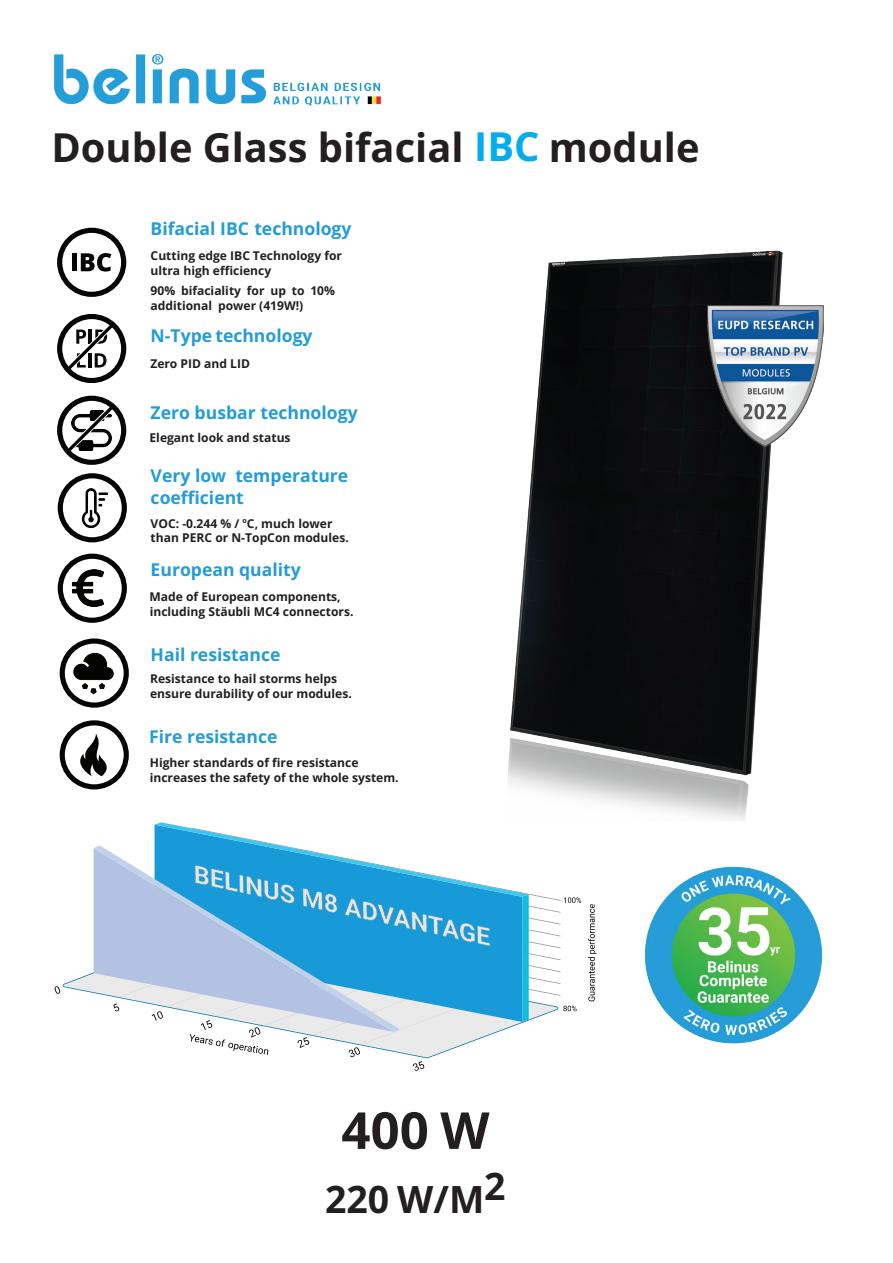
<style>
.page{position:relative;width:893px;height:1263px;background:#fff}
.page>*{position:absolute;margin:0;border:0;box-sizing:border-box;transform-origin:0 0}
.t1{font:700 51px "Open Sans";color:#231f20}
.t2{font:700 39.75px "Open Sans";color:#231f20}
.t3{font:700 37.5px "Open Sans";color:#231f20}
.t4{font:700 17.55px/21.3px "Open Sans";color:#239cd8}
.t5{font:700 12.15px/14.5px "Open Sans";color:#231f20}
.s1{color:#00aeef}
</style>
<div class="page">
<img style="left:54px;top:54px;width:327px;height:51px">
<div style="left:57px;top:228px;width:69px;height:69px;border:5px solid #040504;border-radius:50%"></div>
<div style="left:72px;top:253px;width:5px;height:18px;background:#040504"></div>
<svg style="left:81px;top:253px;width:30px;height:19px"></svg>
<div style="left:58px;top:473px;width:69px;height:69px;border:5px solid #040504;border-radius:50%"></div>
<svg style="left:65px;top:479px;width:53px;height:53px"></svg>
<img style="left:68px;top:485px;width:45px;height:45px">
<div style="left:58px;top:554px;width:69px;height:69px;border:5px solid #040504;border-radius:50%"></div>
<img style="left:69px;top:570px;width:36px;height:37px">
<div style="left:57px;top:396px;width:69px;height:69px;border:5px solid #040504;border-radius:50%"></div>
<svg style="left:62px;top:401px;width:55px;height:56px"></svg>
<div style="left:57px;top:314px;width:69px;height:69px;border:5px solid #040504;border-radius:50%"></div>
<svg style="left:62px;top:320px;width:55px;height:55px"></svg>
<div style="left:60px;top:639px;width:69px;height:68px;border:5px solid #040504;border-radius:50%"></div>
<img style="left:508px;top:250px;width:275px;height:571px">
<img style="left:645px;top:866px;width:177px;height:178px">
<svg style="left:63px;top:935px;width:31px;height:58px"></svg>
<svg style="left:55px;top:986px;width:5px;height:8px"></svg>
<svg style="left:588px;top:904px;width:8px;height:97px"></svg>
<svg style="left:94px;top:846px;width:19px;height:151px;background:#bcc8e3"></svg>
<svg style="left:113px;top:822px;width:468px;height:249px"></svg>
<img style="left:708px;top:305px;width:116px;height:141px">
<img style="left:66px;top:647px;width:54px;height:54px">
<div style="left:60px;top:720px;width:69px;height:69px;border:5px solid #040504;border-radius:50%"></div>
<svg style="left:73px;top:733px;width:34px;height:43px"></svg>
<h2 class="t2" style="left:51px;top:120px;width:650px">Double Glass bifacial <span class="s1">IBC</span> module</h2>
<h3 class="t4" style="left:151px;top:218px;width:202px">Bifacial IBC technology</h3>
<p class="t5" style="left:151px;top:248px;width:193px">Cutting edge IBC Technology for ultra high efficiency</p>
<p class="t5" style="left:151px;top:283px;width:186px">90% bifaciality for up to 10% additional power (419W!)</p>
<h3 class="t4" style="left:151px;top:325px;width:163px">N-Type technology</h3>
<p class="t5" style="left:150px;top:356px;width:101px">Zero PID and LID</p>
<h3 class="t4" style="left:151px;top:401px;width:209px">Zero busbar technology</h3>
<p class="t5" style="left:150px;top:430px;width:143px">Elegant look and status</p>
<h3 class="t4" style="left:151px;top:465px;width:199px">Very low temperature coefficient</h3>
<p class="t5" style="left:151px;top:515px;width:200px">VOC: -0.244 % / <sup>o</sup>C, much lower than PERC or N-TopCon modules.</p>
<h3 class="t4" style="left:151px;top:558px;width:152px">European quality</h3>
<p class="t5" style="left:150px;top:589px;width:205px">Made of European components, including Stäubli MC4 connectors.</p>
<h3 class="t4" style="left:151px;top:644px;width:131px">Hail resistance</h3>
<p class="t5" style="left:150px;top:671px;width:203px">Resistance to hail storms helps ensure durability of our modules.</p>
<h3 class="t4" style="left:149px;top:726px;width:130px">Fire resistance</h3>
<p class="t5" style="left:150px;top:755px;width:250px">Higher standards of fire resistance increases the safety of the whole system.</p>
<h1 class="t1" style="left:341px;top:1095px;width:150px">400 W</h1>
<h3 class="t3" style="left:325px;top:1173px;width:182px">220 W/M2</h3>
</div>
